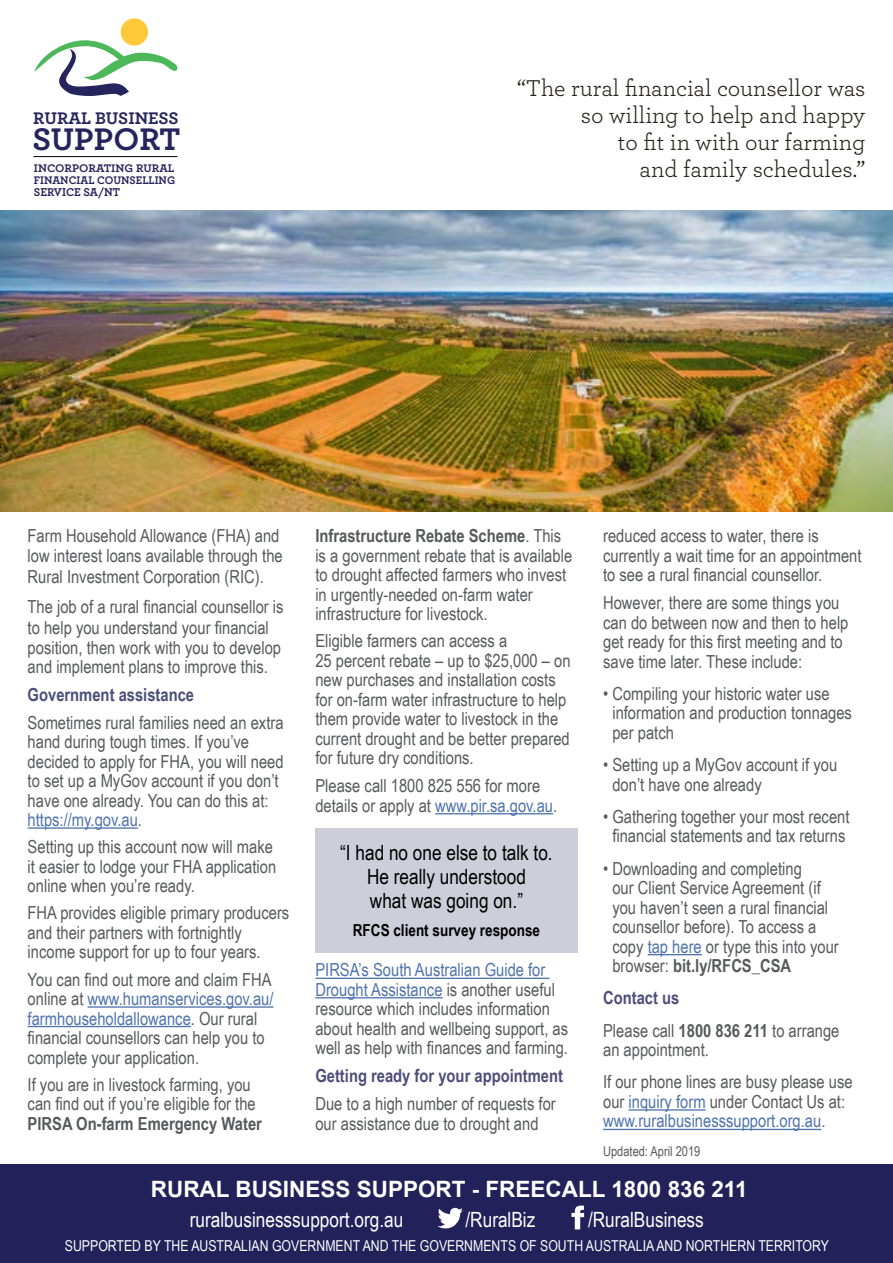
<style>
.page{position:relative;width:893px;height:1263px;background:#fff}
.page>*{position:absolute;margin:0;border:0;box-sizing:border-box;transform-origin:0 0}
.t1{font:700 32.85px "Archer";color:#25245c}
.t2{font:24px/27px "Archer";color:#28211f;text-align:right}
.t3{font:700 22.5px "Arial";color:#fff}
.t4{font:21px/24px "Arial Narrow";color:#000;text-align:center}
.t5{font:21px "Arial Narrow";color:#fff}
.t6{font:18px/19.5px "Arial Narrow";color:#58595b}
.t7{font:18px/19.5px "Arial Narrow";color:#4f73ad}
.t8{font:700 18px "Arial Narrow";color:#4e4e7b}
.t9{font:700 18px "Arial Narrow";color:#58595b}
.t10{font:700 17.55px "Archer";color:#25245c;scale:1.04 1}
.t11{font:700 16.5px "Arial Narrow";color:#000}
.t12{font:15px "Arial Narrow";color:#fff}
.t13{font:13.5px "Arial Narrow";color:#58595b}
.t14{font:700 11.85px "Archer";color:#25245c}
.t15{font:700 11.55px/12.3px "Archer";color:#25245c;scale:1.05 1}
.s1{color:#4f73ad}
.s2{font-weight:700}
.s3{font-weight:700;color:#4e4e7b}
.s4{color:#58595b}
</style>
<div class="page">
<hr style="left:28px;top:827px;width:110px;height:2px;background:#4f73ad">
<hr style="left:88px;top:1006px;width:186px;height:2px;background:#4f73ad">
<hr style="left:28px;top:1026px;width:163px;height:1px;background:#4f73ad">
<hr style="left:435px;top:813px;width:118px;height:1px;background:#4f73ad">
<hr style="left:315px;top:978px;width:235px;height:1px;background:#4f73ad">
<hr style="left:315px;top:997px;width:128px;height:1px;background:#4f73ad">
<hr style="left:648px;top:954px;width:54px;height:1px;background:#4f73ad">
<hr style="left:629px;top:1109px;width:77px;height:1px;background:#4f73ad">
<hr style="left:603px;top:1129px;width:218px;height:1px;background:#4f73ad">
<div style="left:315px;top:828px;width:263px;height:124px;background:#cecedb"></div>
<img style="left:0;top:210px;width:893px;height:301px">
<hr style="left:34px;top:156px;width:143px;height:1px;background:#000">
<div style="left:121px;top:18px;width:27px;height:28px;background:#ffc939;border-radius:50%"></div>
<svg style="left:34px;top:34px;width:144px;height:62px"></svg>
<div style="left:0;top:1164px;width:893px;height:99px;background:#22215a"></div>
<svg style="left:437px;top:1207px;width:26px;height:21px"></svg>
<svg style="left:571px;top:1205px;width:13px;height:24px"></svg>
<p class="t10" style="left:33px;top:105px;width:142px">RURAL BUSINESS</p>
<h1 class="t1" style="left:32px;top:113px;width:149px">SUPPORT</h1>
<p class="t15" style="left:34px;top:161px;width:136px">INCORPORATING RURAL<br>FINANCIAL COUNSELLING</p>
<p class="t14" style="left:34px;top:183px;width:88px">SERVICE SA/NT</p>
<h2 class="t2" style="left:517px;top:73px;width:350px">“The rural financial counsellor was so willing to help and happy<br>to fit in with our farming<br>and family schedules.”</h2>
<p class="t6" style="left:28px;top:525px;width:257px;line-height:20.2px">Farm Household Allowance (FHA) and low interest loans available through the<br>Rural Investment Corporation (RIC).</p>
<p class="t6" style="left:28px;top:596px;width:257px;line-height:20px">The job of a rural financial counsellor is to help you understand your financial position, then work with you to develop and implement plans to improve this.</p>
<p class="t8" style="left:28px;top:681px;width:168px">Government assistance</p>
<p class="t6" style="left:28px;top:712px;width:257px">Sometimes rural families need an extra hand during tough times. If you’ve decided to apply for FHA, you will need to set up a MyGov account if you don’t have one already. You can do this at: <span class="s1">https://my.gov.au</span>.</p>
<p class="t6" style="left:28px;top:836px;width:250px">Setting up this account now will make it easier to lodge your FHA application online when you’re ready.</p>
<p class="t6" style="left:28px;top:903px;width:263px">FHA provides eligible primary producers and their partners with fortnightly income support for up to four years.</p>
<p class="t6" style="left:28px;top:969px;width:247px">You can find out more and claim FHA online at <span class="s1">www.humanservices.gov.au/ farmhouseholdallowance</span>. Our rural financial counsellors can help you to complete your application.</p>
<p class="t6" style="left:28px;top:1074px;width:230px">If you are in livestock farming, you can find out if you’re eligible for the</p>
<p class="t9" style="left:28px;top:1110px;width:236px">PIRSA On-farm Emergency Water</p>
<p class="t6" style="left:315px;top:525px;width:258px"><span class="s2">Infrastructure Rebate Scheme</span>. This is a government rebate that is available to drought affected farmers who invest in urgently-needed on-farm water infrastructure for livestock.</p>
<p class="t6" style="left:315px;top:630px;width:257px">Eligible farmers can access a<br>25 percent rebate – up to $25,000 – on new purchases and installation costs for on-farm water infrastructure to help them provide water to livestock in the current drought and be better prepared for future dry conditions.</p>
<p class="t6" style="left:315px;top:775px;width:243px">Please call 1800 825 556 for more details or apply at <span class="s1">www.pir.sa.gov.au</span>.</p>
<p class="t4" style="left:340px;top:839px;width:214px">“I had no one else to talk to.<br>He really understood<br>what was going on.”</p>
<p class="t11" style="left:353px;top:917px;width:189px">RFCS client survey response</p>
<p class="t6" style="left:315px;top:959px;width:254px"><span class="s1">PIRSA’s South Australian Guide for Drought Assistance</span> is another useful resource which includes information about health and wellbeing support, as well as help with finances and farming.</p>
<p class="t8" style="left:315px;top:1062px;width:249px">Getting ready for your appointment</p>
<p class="t6" style="left:315px;top:1093px;width:242px">Due to a high number of requests for our assistance due to drought and</p>
<p class="t6" style="left:603px;top:525px;width:260px">reduced access to water, there is currently a wait time for an appointment to see a rural financial counsellor.</p>
<p class="t6" style="left:603px;top:592px;width:247px">However, there are some things you can do between now and then to help get ready for this first meeting and to save time later. These include:</p>
<p class="t6" style="left:612px;top:683px;width:241px;text-indent:-9px">• Compiling your historic water use information and production tonnages per patch</p>
<p class="t6" style="left:612px;top:754px;width:226px;text-indent:-9px">• Setting up a MyGov account if you don’t have one already</p>
<p class="t6" style="left:603px;top:806px;width:248px;text-align:center">• Gathering together your most recent financial statements and tax returns</p>
<p class="t6" style="left:612px;top:858px;width:228px;text-indent:-9px">• Downloading and completing<br>our Client Service Agreement (if you haven’t seen a rural financial counsellor before). To access a copy <span class="s1">tap here</span> or type this into your browser: <span class="s2">bit.ly/RFCS_CSA</span></p>
<p class="t6" style="left:603px;top:981px;width:238px;line-height:32.2px"><span class="s3">Contact us<br></span>Please call <span class="s2">1800 836 211</span> to arrange</p>
<p class="t6" style="left:603px;top:1033px;width:251px;line-height:32.2px">an appointment.<br>If our phone lines are busy please use</p>
<p class="t7" style="left:603px;top:1091px;width:244px"><span class="s4">our</span> inquiry form <span class="s4">under Contact Us at: </span>www.ruralbusinesssupport.org.au<span class="s4">.</span></p>
<p class="t13" style="left:603px;top:1141px;width:99px">Updated: April 2019</p>
<p class="t3" style="left:151px;top:1173px;width:598px">RURAL BUSINESS SUPPORT - FREECALL 1800 836 211</p>
<p class="t5" style="left:190px;top:1204px;width:215px">ruralbusinesssupport.org.au</p>
<p class="t5" style="left:465px;top:1204px;width:71px">/RuralBiz</p>
<p class="t5" style="left:588px;top:1204px;width:117px">/RuralBusiness</p>
<p class="t12" style="left:65px;top:1234px;width:766px">SUPPORTED BY THE AUSTRALIAN GOVERNMENT AND THE GOVERNMENTS OF SOUTH AUSTRALIA AND NORTHERN TERRITORY</p>
</div>
